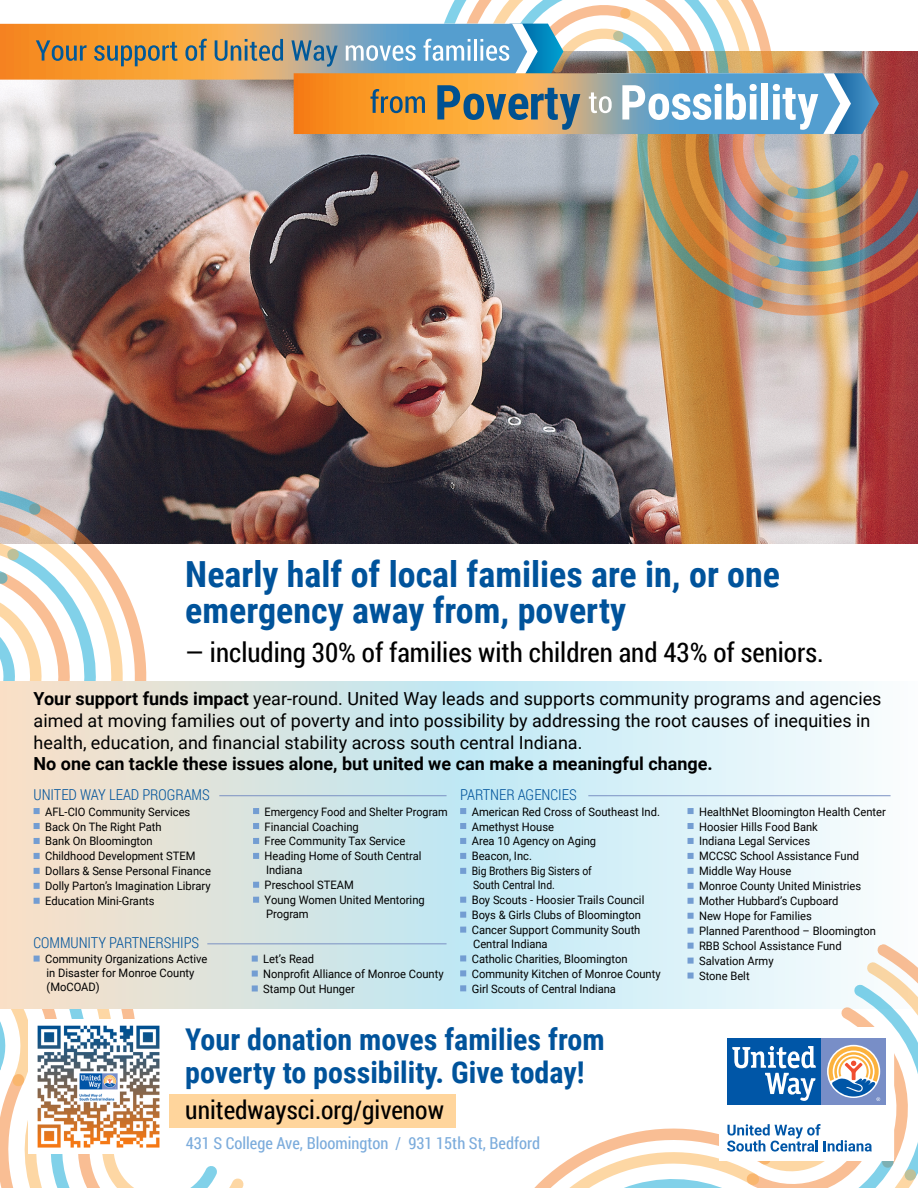
<style>
.page{position:relative;width:918px;height:1188px;background:#fff}
.page>*{position:absolute;margin:0;border:0;box-sizing:border-box;transform-origin:0 0}
.t1{font:700 36px/36px "Roboto Condensed";color:#00539b}
.t2{font:700 30px/33px "Roboto Condensed";color:#00539b}
.t3{font:27px "Roboto Condensed";color:#000}
.t4{font:25.5px "Roboto Condensed";color:#000}
.t5{font:18px/21.8px "Roboto";color:#000}
.t6{font:700 18px "Roboto";color:#000}
.t7{font:16.5px "Roboto Condensed";color:#7cacdc}
.t8{font:300 15px "Roboto Condensed";letter-spacing:-.005em;color:#00539b}
.t9{font:11.7px/15px "Roboto";color:#000;scale:.96 1}
.t10{font:11.7px/14.7px "Roboto";color:#000;scale:.94 1}
.s1{font-weight:700}
</style>
<div class="page">
<div style="left:123px;top:1094px;width:333px;height:34px;background:#ffd59c"></div>
<img style="left:0;top:134px;width:918px;height:409px">
<svg style="left:0;top:479px;width:268px;height:45px;background:#6b6264"></svg>
<svg style="left:0;top:524px;width:268px;height:157px"></svg>
<svg style="left:0;top:1009px;width:244px;height:179px"></svg>
<img style="left:461px;top:308px;width:457px;height:13px">
<img style="left:441px;top:0;width:477px;height:308px">
<img style="left:483px;top:0;width:435px;height:300px">
<svg style="left:0;top:681px;width:891px;height:328px;background:#dbe9e9"></svg>
<svg style="left:34px;top:808px;width:6px;height:6px"></svg>
<svg style="left:34px;top:823px;width:6px;height:6px"></svg>
<svg style="left:34px;top:838px;width:6px;height:6px"></svg>
<svg style="left:34px;top:853px;width:6px;height:6px"></svg>
<svg style="left:34px;top:868px;width:6px;height:6px"></svg>
<svg style="left:34px;top:883px;width:6px;height:6px"></svg>
<svg style="left:34px;top:898px;width:6px;height:6px"></svg>
<svg style="left:253px;top:808px;width:6px;height:6px"></svg>
<svg style="left:253px;top:823px;width:6px;height:6px"></svg>
<svg style="left:253px;top:838px;width:6px;height:6px"></svg>
<svg style="left:253px;top:853px;width:6px;height:6px"></svg>
<svg style="left:253px;top:882px;width:6px;height:6px"></svg>
<svg style="left:253px;top:897px;width:6px;height:6px"></svg>
<svg style="left:460px;top:808px;width:6px;height:6px"></svg>
<svg style="left:460px;top:823px;width:6px;height:6px"></svg>
<svg style="left:460px;top:838px;width:6px;height:6px"></svg>
<svg style="left:460px;top:853px;width:6px;height:6px"></svg>
<svg style="left:460px;top:868px;width:6px;height:6px"></svg>
<svg style="left:460px;top:897px;width:6px;height:6px"></svg>
<svg style="left:460px;top:912px;width:6px;height:6px"></svg>
<svg style="left:460px;top:927px;width:6px;height:6px"></svg>
<svg style="left:460px;top:955px;width:6px;height:6px"></svg>
<svg style="left:460px;top:970px;width:6px;height:6px"></svg>
<svg style="left:460px;top:985px;width:6px;height:6px"></svg>
<svg style="left:688px;top:808px;width:6px;height:6px"></svg>
<svg style="left:688px;top:823px;width:6px;height:6px"></svg>
<svg style="left:688px;top:838px;width:6px;height:6px"></svg>
<svg style="left:688px;top:853px;width:6px;height:6px"></svg>
<svg style="left:688px;top:868px;width:6px;height:6px"></svg>
<svg style="left:688px;top:883px;width:6px;height:6px"></svg>
<svg style="left:688px;top:898px;width:6px;height:6px"></svg>
<svg style="left:688px;top:913px;width:6px;height:6px"></svg>
<svg style="left:688px;top:928px;width:6px;height:6px"></svg>
<svg style="left:34px;top:956px;width:6px;height:6px"></svg>
<svg style="left:252px;top:956px;width:6px;height:6px"></svg>
<div style="left:252px;top:970px;width:6px;height:7px;background:#739dd2"></div>
<div style="left:252px;top:985px;width:6px;height:7px;background:#739dd2"></div>
<img style="left:0;top:24px;width:879px;height:110px">
<div style="left:29px;top:1020px;width:140px;height:134px;background:#fff"></div>
<img style="left:37px;top:1025px;width:123px;height:123px">
<svg style="left:499px;top:943px;width:412px;height:41px"></svg>
<svg style="left:475px;top:984px;width:51px;height:25px"></svg>
<svg style="left:526px;top:962px;width:392px;height:226px"></svg>
<div style="left:719px;top:1027px;width:175px;height:134px;background:#fff"></div>
<svg style="left:727px;top:1038px;width:159px;height:114px"></svg>
<hr style="left:219px;top:795px;width:228px;height:1px;background:#7b91c3">
<hr style="left:207px;top:943px;width:240px;height:1px;background:#7b91c3">
<hr style="left:588px;top:795px;width:303px;height:1px;background:#7b91c3">
<h1 class="t1" style="left:185px;top:555px;width:596px">Nearly half of local families are in, or one emergency away from, poverty</h1>
<h3 class="t3" style="left:185px;top:634px;width:640px">— including 30% of families with children and 43% of seniors.</h3>
<p class="t5" style="left:34px;top:687px;width:850px"><span class="s1">Your support funds impact</span> year-round. United Way leads and supports community programs and agencies aimed at moving families out of poverty and into possibility by addressing the root causes of inequities in health, education, and financial stability across south central Indiana.</p>
<h3 class="t6" style="left:34px;top:751px;width:681px">No one can tackle these issues alone, but united we can make a meaningful change.</h3>
<p class="t9" style="left:45px;top:803px;width:174px">AFL-CIO Community Services<br>Back On The Right Path<br>Bank On Bloomington<br>Childhood Development STEM<br>Dollars &amp; Sense Personal Finance<br>Dolly Parton’s Imagination Library<br>Education Mini-Grants</p>
<p class="t10" style="left:265px;top:804px;width:196px">Emergency Food and Shelter Program<br>Financial Coaching<br>Free Community Tax Service<br>Heading Home of South Central<br>Indiana<br>Preschool STEAM<br>Young Women United Mentoring<br>Program</p>
<p class="t9" style="left:472px;top:804px;width:198px">American Red Cross of Southeast Ind.<br>Amethyst House<br>Area 10 Agency on Aging<br>Beacon, Inc.<br>Big Brothers Big Sisters of<br>South Central Ind.<br>Boy Scouts - Hoosier Trails Council<br>Boys &amp; Girls Clubs of Bloomington<br>Cancer Support Community South<br>Central Indiana<br>Catholic Charities, Bloomington<br>Community Kitchen of Monroe County<br>Girl Scouts of Central Indiana</p>
<p class="t9" style="left:699px;top:803px;width:196px">HealthNet Bloomington Health Center<br>Hoosier Hills Food Bank<br>Indiana Legal Services<br>MCCSC School Assistance Fund<br>Middle Way House<br>Monroe County United Ministries<br>Mother Hubbard’s Cupboard<br>New Hope for Families<br>Planned Parenthood – Bloomington<br>RBB School Assistance Fund<br>Salvation Army<br>Stone Belt</p>
<p class="t8" style="left:34px;top:785px;width:178px">UNITED WAY LEAD PROGRAMS</p>
<p class="t8" style="left:460px;top:785px;width:118px">PARTNER AGENCIES</p>
<p class="t8" style="left:34px;top:932px;width:167px">COMMUNITY PARTNERSHIPS</p>
<p class="t9" style="left:45px;top:952px;width:170px;line-height:14px">Community Organizations Active in Disaster for Monroe County (MoCOAD)</p>
<p class="t9" style="left:263px;top:951px;width:189px">Let’s Read<br>Nonprofit Alliance of Monroe County<br>Stamp Out Hunger</p>
<h2 class="t2" style="left:185px;top:1022px;width:421px">Your donation moves families from poverty to possibility. Give today!</h2>
<h3 class="t4" style="left:185px;top:1092px;width:260px">unitedwaysci.org/givenow</h3>
<h3 class="t7" style="left:186px;top:1131px;width:356px">431 S College Ave, Bloomington / 931 15th St, Bedford</h3>
</div>
